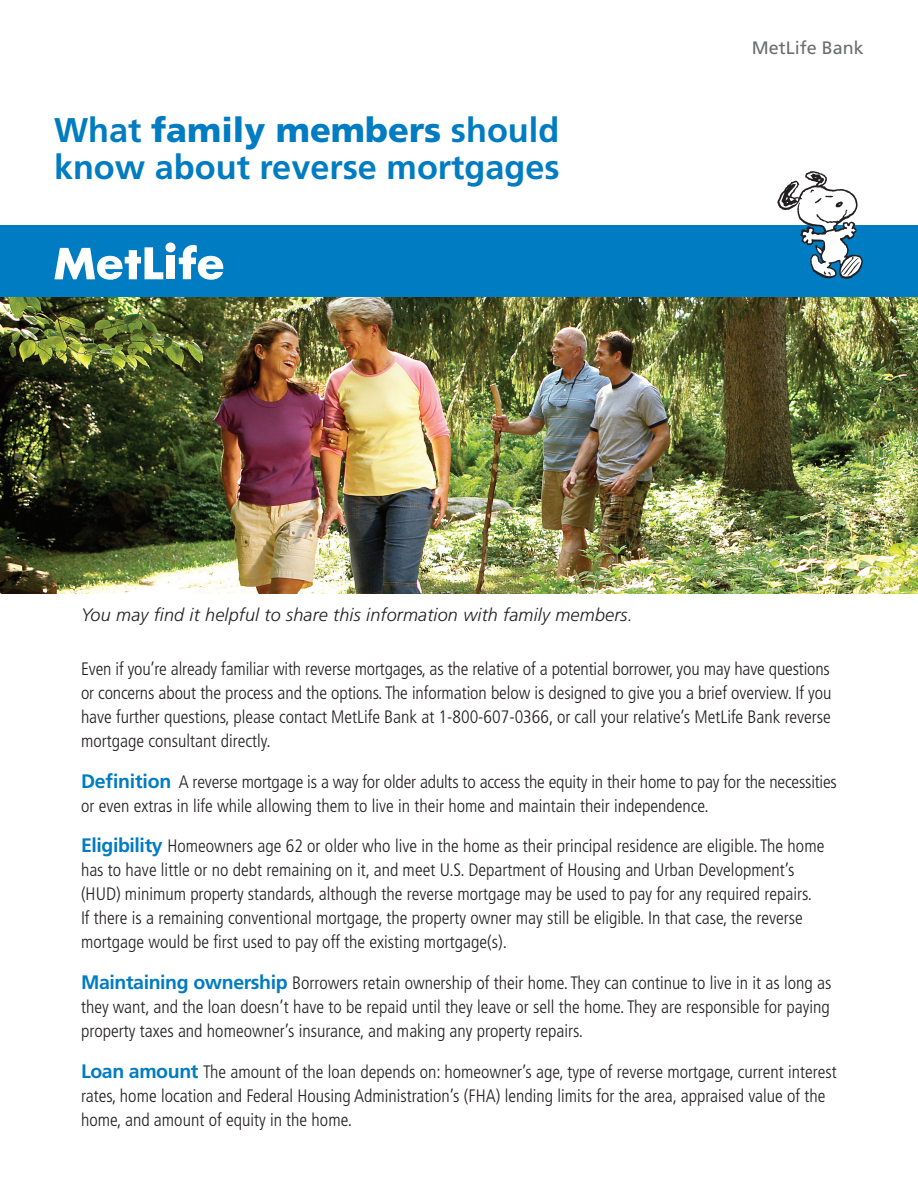
<style>
.page{position:relative;width:918px;height:1188px;background:#fff}
.page>*{position:absolute;margin:0;border:0;box-sizing:border-box;transform-origin:0 0}
.t1{font:700 34.2px/37.5px "Frutiger";color:#007cc2}
.t2{font:300 condensed 18px/24px "Frutiger";color:#231f20}
.t3{font:italic 300 18px "Frutiger";letter-spacing:.01em;color:#231f20}
.t4{font:18px "Frutiger";color:#6c6d70}
.s1{font-weight:900}
.s2{font-weight:700;font-stretch:normal;font-size:19.5px;color:#007cc2}
</style>
<div class="page">
<div style="left:0;top:225px;width:918px;height:72px;background:#007cc2"></div>
<div style="left:166px;top:255px;width:9px;height:24px;background:#fff"></div>
<svg style="left:179px;top:245px;width:44px;height:35px"></svg>
<div style="left:165px;top:243px;width:11px;height:9px;background:#fff;border-radius:50%"></div>
<svg style="left:54px;top:247px;width:109px;height:33px"></svg>
<svg style="left:777px;top:171px;width:86px;height:108px"></svg>
<img style="left:0;top:297px;width:918px;height:297px">
<p class="t1" style="left:54px;top:111px;width:507px">What <span class="s1">family members</span> should know about reverse mortgages</p>
<p class="t4" style="left:752px;top:37px;width:114px">MetLife Bank</p>
<p class="t3" style="left:81px;top:604px;width:553px">You may find it helpful to share this information with family members.</p>
<p class="t2" style="left:81px;top:657px;width:752px;text-align:justify">Even if you’re already familiar with reverse mortgages, as the relative of a potential borrower, you may have questions or concerns about the process and the options. The information below is designed to give you a brief overview. If you have further questions, please contact MetLife Bank at 1-800-607-0366, or call your relative’s MetLife Bank reverse mortgage consultant directly.</p>
<p class="t2" style="left:81px;top:770px;width:757px"><span class="s2">Definition</span> A reverse mortgage is a way for older adults to access the equity in their home to pay for the necessities or even extras in life while allowing them to live in their home and maintain their independence.</p>
<p class="t2" style="left:81px;top:835px;width:745px"><span class="s2">Eligibility</span> Homeowners age 62 or older who live in the home as their principal residence are eligible. The home has to have little or no debt remaining on it, and meet U.S. Department of Housing and Urban Development’s (HUD) minimum property standards, although the reverse mortgage may be used to pay for any required repairs.<br>If there is a remaining conventional mortgage, the property owner may still be eligible. In that case, the reverse mortgage would be first used to pay off the existing mortgage(s).</p>
<p class="t2" style="left:81px;top:971px;width:752px;text-align:justify"><span class="s2">Maintaining ownership</span> Borrowers retain ownership of their home. They can continue to live in it as long as they want, and the loan doesn’t have to be repaid until they leave or sell the home. They are responsible for paying property taxes and homeowner’s insurance, and making any property repairs.</p>
<p class="t2" style="left:81px;top:1060px;width:757px"><span class="s2">Loan amount</span> The amount of the loan depends on: homeowner’s age, type of reverse mortgage, current interest rates, home location and Federal Housing Administration’s (FHA) lending limits for the area, appraised value of the home, and amount of equity in the home.</p>
</div>
